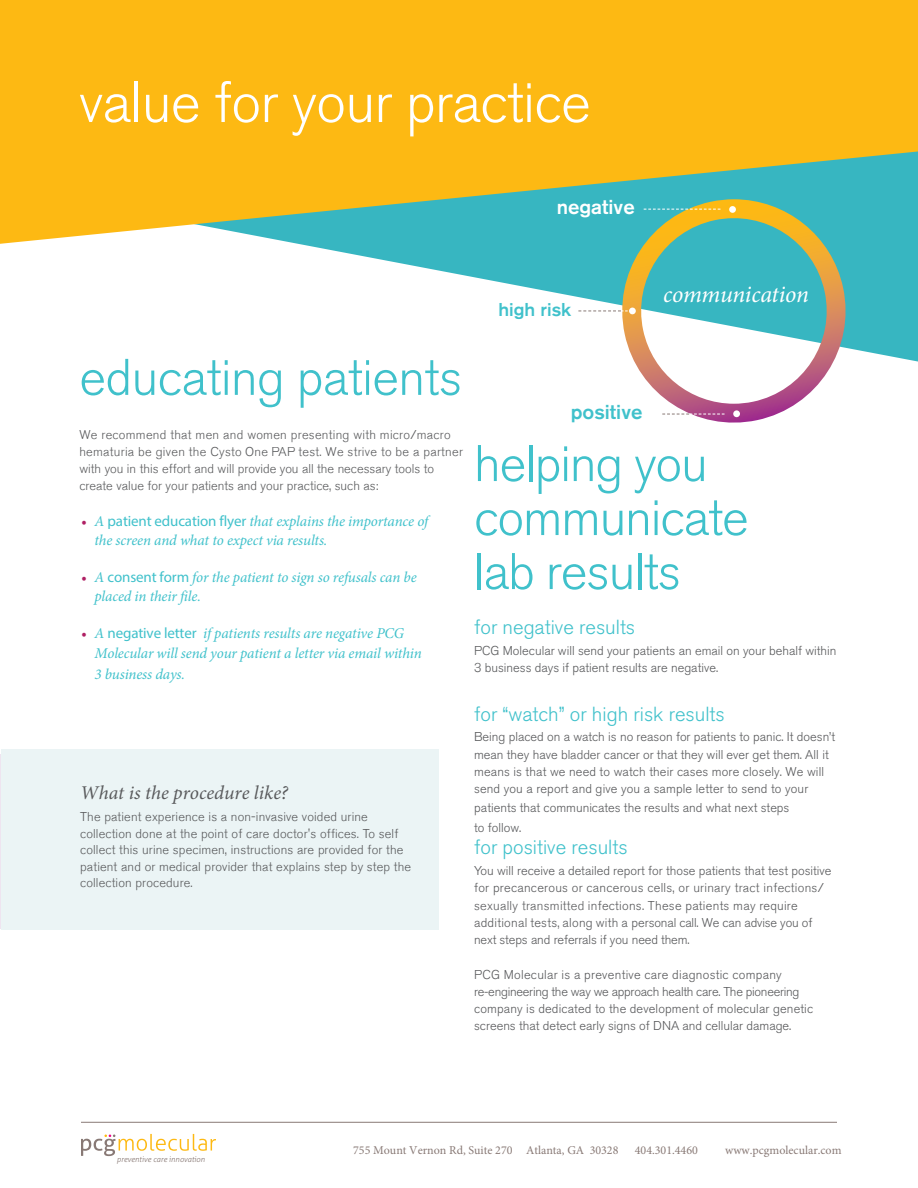
<style>
.page{position:relative;width:918px;height:1188px;background:#fff}
.page>*{position:absolute;margin:0;border:0;box-sizing:border-box;transform-origin:0 0}
.t1{font:300 57px "Akzidenz Grotesk BE";letter-spacing:-.01em;color:#fff}
.t2{font:300 51px/54px "Akzidenz Grotesk BE";letter-spacing:-.02em;color:#40c1cb}
.t3{font:italic 24px "Minion Pro";letter-spacing:-.01em;color:#fff}
.t4{font:300 20.25px "Akzidenz Grotesk BE";color:#40c1cb}
.t5{font:500 20.25px "Akzidenz Grotesk BE";color:#40c1cb}
.t6{font:500 20.25px "Akzidenz Grotesk BE";color:#fff}
.t7{font:italic 19.5px "Minion Pro";color:#58595b}
.t8{font:500 18.45px "Akzidenz Grotesk BE";color:#40c1cb}
.t9{font:italic 15px/19.5px "Minion Pro";letter-spacing:-.01em;color:#40c1cb}
.t10{font:300 12.75px/17.2px "Akzidenz Grotesk BE";letter-spacing:.01em;color:#58595b}
.t11{font:12px "Minion Pro";color:#887975}
.t12{font:italic 300 7.8px "Aller";letter-spacing:-.005em;color:#887975}
.s1{color:#af1f63}
.s2{font-family:"Myriad Pro";font-style:normal}
</style>
<div class="page">
<svg style="left:299px;top:244px;width:619px;height:118px"></svg>
<svg style="left:0;top:0;width:918px;height:244px;background:#e2b92d"></svg>
<hr style="left:81px;top:1122px;width:756px;height:1px;background:#887975">
<svg style="left:81px;top:1134px;width:135px;height:22px"></svg>
<svg style="left:612px;top:199px;width:244px;height:224px"></svg>
<div style="left:733px;top:410px;width:7px;height:7px;background:#fff;border-radius:50%"></div>
<svg style="left:644px;top:209px;width:76px;height:1px"></svg>
<div style="left:729px;top:206px;width:7px;height:7px;background:#fff;border-radius:50%"></div>
<div style="left:629px;top:308px;width:7px;height:6px;background:#fff;border-radius:50%"></div>
<svg style="left:662px;top:414px;width:63px;height:1px"></svg>
<svg style="left:578px;top:310px;width:50px;height:1px"></svg>
<div style="left:1px;top:749px;width:437px;height:180px;background:#ebf4f5"></div>
<h1 class="t1" style="left:79px;top:70px;width:513px">value for your practice</h1>
<h3 class="t6" style="left:557px;top:195px;width:79px">negative</h3>
<h3 class="t8" style="left:498px;top:298px;width:74px">high risk</h3>
<h3 class="t3" style="left:663px;top:278px;width:147px">communication</h3>
<h2 class="t2" style="left:79px;top:351px;width:384px">educating patients</h2>
<p class="t10" style="left:79px;top:426px;width:385px">We recommend that men and women presenting with micro/macro hematuria be given the Cysto One PAP test. We strive to be a partner with you in this effort and will provide you all the necessary tools to create value for your patients and your practice, such as:</p>
<p class="t9" style="left:94px;top:511px;width:335px;text-indent:-13px"><span class="s1">•</span> A <span class="s2">patient education flyer</span> that explains the importance of the screen and what to expect via results.</p>
<p class="t9" style="left:94px;top:567px;width:324px;text-indent:-13px"><span class="s1">•</span> A <span class="s2">consent form</span> for the patient to sign so refusals can be placed in their file.</p>
<p class="t9" style="left:94px;top:623px;width:329px;line-height:20.2px;text-indent:-13px"><span class="s1">•</span> A <span class="s2">negative letter</span> if patients results are negative PCG<br>Molecular will send your patient a letter via email within<br>3 business days.</p>
<h3 class="t7" style="left:80px;top:779px;width:209px">What is the procedure like?</h3>
<p class="t10" style="left:80px;top:809px;width:332px;line-height:16.5px">The patient experience is a non-invasive voided urine collection done at the point of care doctor's offices. To self collect this urine specimen, instructions are provided for the patient and or medical provider that explains step by step the collection procedure.</p>
<h3 class="t5" style="left:571px;top:399px;width:73px">positive</h3>
<h2 class="t2" style="left:474px;top:437px;width:276px">helping you communicate lab results</h2>
<h3 class="t4" style="left:474px;top:616px;width:163px">for negative results</h3>
<p class="t10" style="left:474px;top:642px;width:364px">PCG Molecular will send your patients an email on your behalf within<br>3 business days if patient results are negative.</p>
<h3 class="t4" style="left:474px;top:702px;width:252px">for “watch” or high risk results</h3>
<p class="t10" style="left:474px;top:729px;width:363px">Being placed on a watch is no reason for patients to panic. It doesn’t mean they have bladder cancer or that they will ever get them. All it means is that we need to watch their cases more closely. We will send you a report and give you a sample letter to send to your</p>
<p class="t10" style="left:474px;top:799px;width:317px;line-height:19.2px">patients that communicates the results and what next steps to follow.</p>
<h3 class="t4" style="left:474px;top:836px;width:155px">for positive results</h3>
<p class="t10" style="left:474px;top:862px;width:359px">You will receive a detailed report for those patients that test positive for precancerous or cancerous cells, or urinary tract infections/ sexually transmitted infections. These patients may require additional tests, along with a personal call. We can advise you of next steps and referrals if you need them.</p>
<p class="t10" style="left:474px;top:966px;width:341px">PCG Molecular is a preventive care diagnostic company re-engineering the way we approach health care. The pioneering company is dedicated to the development of molecular genetic screens that detect early signs of DNA and cellular damage.</p>
<p class="t12" style="left:117px;top:1154px;width:90px">preventive care innovation</p>
<p class="t11" style="left:353px;top:1142px;width:267px">755 Mount Vernon Rd, Suite 270 Atlanta, GA 30328</p>
<p class="t11" style="left:635px;top:1142px;width:65px">404.301.4460</p>
<p class="t11" style="left:725px;top:1142px;width:118px">www.pcgmolecular.com</p>
</div>
